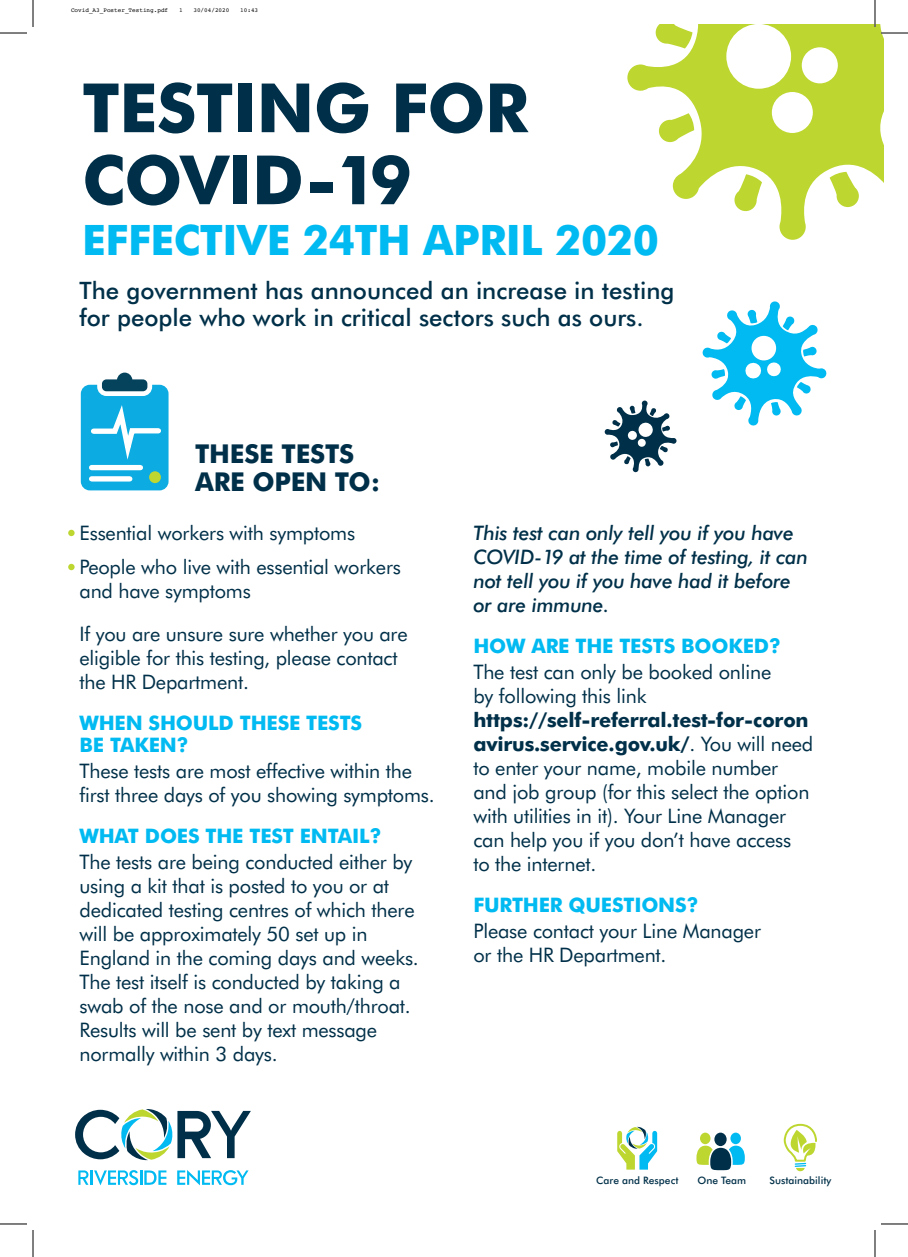
<style>
.page{position:relative;width:908px;height:1257px;background:#fff}
.page>*{position:absolute;margin:0;border:0;box-sizing:border-box;transform-origin:0 0}
.t1{font:700 68px/72px "Futura BT";letter-spacing:-.01em;color:#003049}
.t2{font:700 42px "Futura BT";letter-spacing:-.01em;color:#00baf1}
.t3{font:700 26px/28px "Futura BT";letter-spacing:-.01em;color:#003049}
.t4{font:500 24px/27px "Futura BT";color:#003049}
.t5{font:20px/24px "Futura BT";letter-spacing:-.01em;color:#003049}
.t6{font:italic 500 20px/24px "Futura BT";letter-spacing:-.01em;color:#003049}
.t7{font:700 20px/22px "Futura BT";letter-spacing:-.01em;color:#00baf1}
.t8{font:500 10.3px "Futura BT";color:#003049}
.t9{font:6px "Courier";color:#000}
.s1{font-weight:700}
</style>
<div class="page">
<svg style="left:617px;top:1126px;width:40px;height:43px"></svg>
<div style="left:714px;top:1132px;width:13px;height:14px;background:#003049;border-radius:50%"></div>
<div style="left:700px;top:1132px;width:10px;height:12px;background:#bed630;border-radius:50%"></div>
<div style="left:730px;top:1132px;width:11px;height:12px;background:#00baf1;border-radius:50%"></div>
<svg style="left:696px;top:1145px;width:49px;height:25px"></svg>
<svg style="left:783px;top:1123px;width:34px;height:48px"></svg>
<hr style="left:90px;top:1170px;width:3px;height:14px;background:#00baf1">
<svg style="left:78px;top:1170px;width:10px;height:14px"></svg>
<svg style="left:177px;top:1170px;width:72px;height:15px"></svg>
<svg style="left:94px;top:1170px;width:72px;height:15px"></svg>
<svg style="left:75px;top:1109px;width:176px;height:51px"></svg>
<svg style="left:81px;top:372px;width:88px;height:118px"></svg>
<div style="left:92px;top:465px;width:48px;height:5px;background:#fff"></div>
<div style="left:92px;top:476px;width:38px;height:5px;background:#fff"></div>
<div style="left:149px;top:471px;width:12px;height:12px;background:#bed630;border-radius:50%"></div>
<div style="left:68px;top:530px;width:7px;height:6px;background:#bed630;border-radius:50%"></div>
<div style="left:68px;top:564px;width:7px;height:6px;background:#bed630;border-radius:50%"></div>
<svg style="left:702px;top:301px;width:125px;height:125px"></svg>
<svg style="left:604px;top:400px;width:73px;height:72px"></svg>
<svg style="left:627px;top:24px;width:256px;height:216px;fill:#bed630"></svg>
<svg style="left:829px;top:172px;width:30px;height:35px"></svg>
<svg style="left:733px;top:174px;width:29px;height:38px"></svg>
<svg style="left:659px;top:113px;width:35px;height:29px"></svg>
<svg style="left:654px;top:24px;width:38px;height:24px"></svg>
<div style="left:726px;top:24px;width:65px;height:65px;background:#fff;border-radius:50%"></div>
<div style="left:772px;top:92px;width:41px;height:41px;background:#fff;border-radius:50%"></div>
<div style="left:802px;top:47px;width:36px;height:36px;background:#fff;border-radius:50%"></div>
<hr style="left:881px;top:32px;width:27px;height:2px;background:#fff">
<hr style="left:874px;top:0;width:2px;height:27px;background:#fff">
<svg style="left:0;top:33px;width:27px;height:1px"></svg>
<svg style="left:881px;top:33px;width:27px;height:1px"></svg>
<svg style="left:0;top:1223px;width:27px;height:1px"></svg>
<svg style="left:881px;top:1223px;width:27px;height:1px"></svg>
<svg style="left:33px;top:0;width:1px;height:27px"></svg>
<svg style="left:33px;top:1230px;width:1px;height:27px"></svg>
<svg style="left:875px;top:0;width:1px;height:27px"></svg>
<svg style="left:875px;top:1230px;width:1px;height:27px"></svg>
<p class="t9" style="left:71px;top:5px;width:99px">Covid_A3_Poster_Testing.pdf</p>
<p class="t9" style="left:179px;top:5px;width:5px">1</p>
<p class="t9" style="left:193px;top:5px;width:38px">30/04/2020</p>
<p class="t9" style="left:240px;top:5px;width:20px">10:43</p>
<h1 class="t1" style="left:82px;top:71px;width:448px">TESTING FOR<br>COVID-19</h1>
<h2 class="t2" style="left:82px;top:215px;width:578px">EFFECTIVE 24TH APRIL 2020</h2>
<p class="t4" style="left:80px;top:277px;width:596px">The government has announced an increase in testing for people who work in critical sectors such as ours.</p>
<h3 class="t3" style="left:195px;top:439px;width:186px">THESE TESTS<br>ARE OPEN TO:</h3>
<p class="t5" style="left:80px;top:515px;width:323px;line-height:34px">Essential workers with symptoms<br>People who live with essential workers</p>
<p class="t5" style="left:80px;top:569px;width:330px;line-height:43px">and have symptoms<br>If you are unsure sure whether you are</p>
<p class="t5" style="left:80px;top:645px;width:320px">eligible for this testing, please contact the HR Department.</p>
<p class="t7" style="left:80px;top:711px;width:284px">WHEN SHOULD THESE TESTS<br>BE TAKEN?</p>
<p class="t5" style="left:80px;top:758px;width:357px">These tests are most effective within the first three days of you showing symptoms.</p>
<p class="t7" style="left:80px;top:824px;width:304px">WHAT DOES THE TEST ENTAIL?</p>
<p class="t5" style="left:80px;top:849px;width:341px">The tests are being conducted either by using a kit that is posted to you or at dedicated testing centres of which there will be approximately 50 set up in England in the coming days and weeks.<br>The test itself is conducted by taking a swab of the nose and or mouth/throat.<br>Results will be sent by text message normally within 3 days.</p>
<p class="t6" style="left:473px;top:520px;width:336px">This test can only tell you if you have<br>COVID-19 at the time of testing, it can not tell you if you have had it before or are immune.</p>
<p class="t7" style="left:473px;top:634px;width:309px">HOW ARE THE TESTS BOOKED?</p>
<p class="t5" style="left:473px;top:659px;width:299px">The test can only be booked online by following this link</p>
<p class="t5" style="left:473px;top:707px;width:341px"><span class="s1">https://self-referral.test-for-coron avirus.service.gov.uk/</span>. You will need to enter your name, mobile number and job group (for this select the option with utilities in it). Your Line Manager can help you if you don’t have access<br>to the internet.</p>
<p class="t7" style="left:473px;top:893px;width:227px">FURTHER QUESTIONS?</p>
<p class="t5" style="left:473px;top:918px;width:289px">Please contact your Line Manager or the HR Department.</p>
<p class="t8" style="left:596px;top:1174px;width:84px">Care and Respect</p>
<p class="t8" style="left:697px;top:1174px;width:50px">One Team</p>
<p class="t8" style="left:769px;top:1174px;width:63px">Sustainability</p>
</div>
